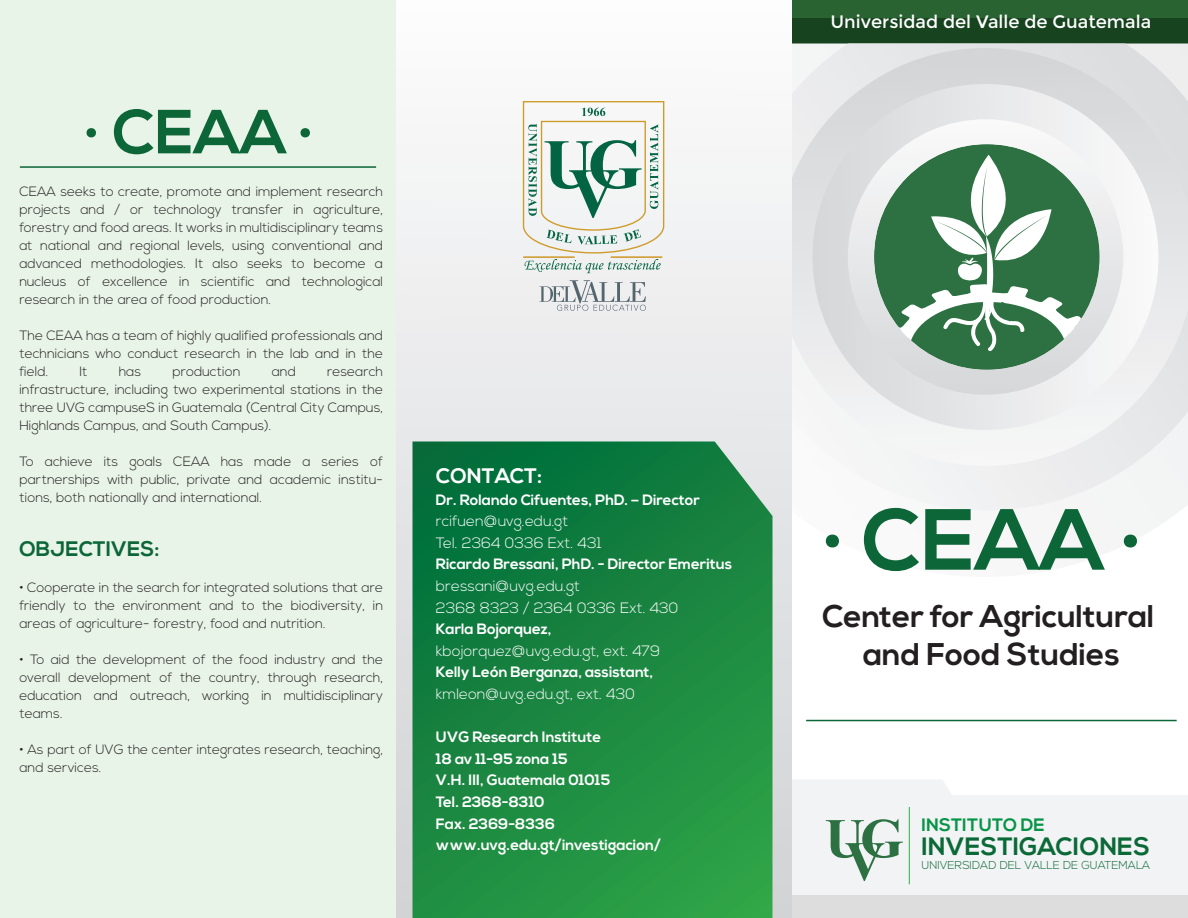
<style>
.page{position:relative;width:1188px;height:918px;background:#fff}
.page>*{position:absolute;margin:0;border:0;box-sizing:border-box;transform-origin:0 0}
.t1{font:700 31.35px/37.7px "Nexa";color:#231f20;text-align:center}
.t2{font:700 25.05px "Nexa";color:#0b6937}
.t3{font:700 21px "Nexa";color:#0c6638}
.t4{font:700 21px "Nexa";color:#fff}
.t5{font:18px "Montserrat";color:#fff}
.t6{font:700 18px "Nexa";color:#079447}
.t7{font:700 15px/21.6px "Nexa";color:#fff}
.t8{font:300 15px/21.6px "Nexa";color:#fff}
.t9{font:300 13.5px/18px "Nexa";color:#231f20;text-align:justify}
.t10{font:300 11.4px "Nexa";color:#0b6937}
</style>
<div class="page">
<div style="left:792px;top:0;width:396px;height:44px;background:#296331"></div>
<div style="left:792px;top:18px;width:396px;height:26px;background:#17441f"></div>
<div style="left:792px;top:795px;width:396px;height:123px;background:#f2f3f4"></div>
<svg style="left:792px;top:780px;width:159px;height:101px"></svg>
<hr style="left:909px;top:807px;width:1px;height:77px;background:#3ab54a">
<div style="left:792px;top:896px;width:396px;height:22px;background:#ddd"></div>
<svg style="left:825px;top:510px;width:355px;height:62px"></svg>
<svg style="left:792px;top:44px;width:396px;height:466px"></svg>
<svg style="left:792px;top:48px;width:396px;height:418px"></svg>
<div style="left:813px;top:84px;width:346px;height:346px;background:linear-gradient(to right,#d5d7d9,#f9f9fa);border-radius:173px"></div>
<svg style="left:848px;top:119px;width:275px;height:276px"></svg>
<svg style="left:874px;top:144px;width:226px;height:226px"></svg>
<svg style="left:881px;top:155px;width:214px;height:215px"></svg>
<hr style="left:806px;top:720px;width:371px;height:1px;background:#0c6638">
<svg style="left:396px;top:163px;width:396px;height:755px"></svg>
<svg style="left:412px;top:441px;width:360px;height:477px;background:#1c8844"></svg>
<svg style="left:540px;top:280px;width:106px;height:31px"></svg>
<svg style="left:522px;top:101px;width:143px;height:172px"></svg>
<div style="left:0;top:0;width:396px;height:918px;background:#e9f4e8"></div>
<hr style="left:20px;top:166px;width:356px;height:2px;background:#0c6638">
<svg style="left:826px;top:532px;width:13px;height:18px"></svg>
<svg style="left:864px;top:508px;width:55px;height:63px"></svg>
<svg style="left:925px;top:509px;width:180px;height:61px"></svg>
<svg style="left:1124px;top:532px;width:13px;height:18px"></svg>
<svg style="left:87px;top:128px;width:9px;height:10px"></svg>
<svg style="left:114px;top:109px;width:173px;height:45px"></svg>
<svg style="left:301px;top:128px;width:9px;height:10px"></svg>
<p class="t9" style="left:19px;top:183px;width:365px">CEAA seeks to create, promote and implement research projects and / or technology transfer in agriculture, forestry and food areas. It works in multidisciplinary teams at national and regional levels, using conventional and advanced methodologies. It also seeks to become a nucleus of excellence in scientific and technological research in the area of food production.</p>
<p class="t9" style="left:19px;top:327px;width:365px">The CEAA has a team of highly qualified professionals and technicians who conduct research in the lab and in the field.</p>
<p class="t9" style="left:79px;top:363px;width:10px">It</p>
<p class="t9" style="left:119px;top:363px;width:24px">has</p>
<p class="t9" style="left:172px;top:363px;width:70px">production</p>
<p class="t9" style="left:272px;top:363px;width:26px">and</p>
<p class="t9" style="left:19px;top:363px;width:365px;text-indent:308px">research infrastructure, including two experimental stations in the three UVG campuseS in Guatemala (Central City Campus, Highlands Campus, and South Campus).</p>
<p class="t9" style="left:19px;top:453px;width:365px">To achieve its goals CEAA has made a series of partnerships with public, private and academic institu&shy;tions, both nationally and international.</p>
<h3 class="t3" style="left:19px;top:537px;width:142px">OBJECTIVES:</h3>
<p class="t9" style="left:19px;top:579px;width:365px">• Cooperate in the search for integrated solutions that are friendly to the environment and to the biodiversity, in areas of agriculture- forestry, food and nutrition.</p>
<p class="t9" style="left:19px;top:651px;width:365px">• To aid the development of the food industry and the overall development of the country, through research, education and outreach, working in multidisciplinary teams.</p>
<p class="t9" style="left:19px;top:741px;width:365px">• As part of UVG the center integrates research, teaching, and services.</p>
<h3 class="t4" style="left:436px;top:464px;width:108px">CONTACT:</h3>
<p class="t7" style="left:436px;top:489px;width:265px">Dr. Rolando Cifuentes, PhD. – Director</p>
<p class="t8" style="left:436px;top:511px;width:167px">rcifuen@uvg.edu.gt<br>Tel. 2364 0336 Ext. 431</p>
<p class="t7" style="left:436px;top:554px;width:298px">Ricardo Bressani, PhD. - Director Emeritus</p>
<p class="t8" style="left:436px;top:576px;width:244px">bressani@uvg.edu.gt<br>2368 8323 / 2364 0336 Ext. 430</p>
<p class="t7" style="left:436px;top:619px;width:117px">Karla Bojorquez,</p>
<p class="t8" style="left:436px;top:641px;width:226px">kbojorquez@uvg.edu.gt, ext. 479</p>
<p class="t7" style="left:436px;top:662px;width:219px">Kelly León Berganza, assistant,</p>
<p class="t8" style="left:436px;top:684px;width:200px">kmleon@uvg.edu.gt, ext. 430</p>
<p class="t7" style="left:436px;top:727px;width:226px">UVG Research Institute<br>18 av 11-95 zona 15<br>V.H. III, Guatemala 01015<br>Tel. 2368-8310<br>Fax. 2369-8336 www.uvg.edu.gt/investigacion/</p>
<h3 class="t5" style="left:831px;top:11px;width:322px">Universidad del Valle de Guatemala</h3>
<h1 class="t1" style="left:822px;top:598px;width:334px">Center for Agricultural and Food Studies</h1>
<h3 class="t6" style="left:922px;top:814px;width:125px">INSTITUTO DE</h3>
<h2 class="t2" style="left:922px;top:832px;width:230px">INVESTIGACIONES</h2>
<p class="t10" style="left:922px;top:858px;width:230px">UNIVERSIDAD DEL VALLE DE GUATEMALA</p>
</div>
